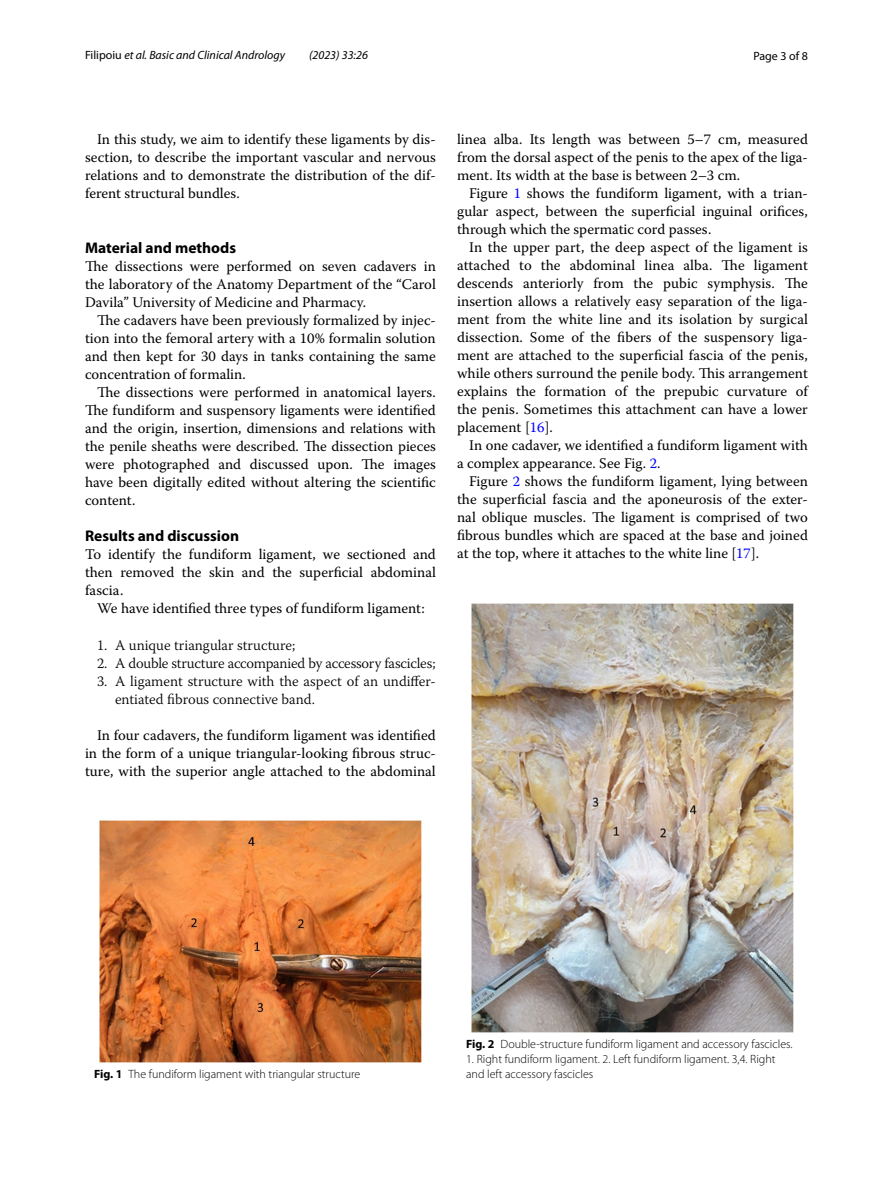
<style>
.page{position:relative;width:893px;height:1187px;background:#fff}
.page>*{position:absolute;margin:0;border:0;box-sizing:border-box;transform-origin:0 0}
.t1{font:700 15.45px "Myriad Pro";color:#000}
.t2{font:14.7px/18px "Warnock Pro";color:#000;text-align:justify}
.t3{font:300 14.7px/18px "Warnock Pro";color:#000}
.t4{font:300 12px/15px "Myriad Pro";color:#000}
.t5{font:italic 12px "Myriad Pro";color:#000}
.t6{font:12px "Myriad Pro";color:#000}
.s1{font-style:normal}
.s2{color:#00f}
.s3{font-weight:700}
</style>
<div class="page">
<img style="left:100px;top:820px;width:321px;height:242px">
<img style="left:472px;top:603px;width:321px;height:429px">
<p class="t5" style="left:85px;top:48px;width:202px"><span class="s1">Filipoiu</span> et al. Basic and Clinical Andrology</p>
<p class="t5" style="left:309px;top:48px;width:60px">(2023) 33:26</p>
<p class="t6" style="left:753px;top:48px;width:56px">Page 3 of 8</p>
<p class="t2" style="left:85px;top:130px;width:352px;text-indent:12px">In this study, we aim to identify these ligaments by dis&shy;section, to describe the important vascular and nervous relations and to demonstrate the distribution of the dif&shy;ferent structural bundles.</p>
<p class="t1" style="left:85px;top:237px;width:153px">Material and methods</p>
<p class="t2" style="left:85px;top:256px;width:352px">The dissections were performed on seven cadavers in the laboratory of the Anatomy Department of the “Carol Davila” University of Medicine and Pharmacy.</p>
<p class="t2" style="left:85px;top:310px;width:352px;text-indent:12px">The cadavers have been previously formalized by injec&shy;tion into the femoral artery with a 10% formalin solution and then kept for 30 days in tanks containing the same concentration of formalin.</p>
<p class="t2" style="left:85px;top:382px;width:352px;text-indent:12px">The dissections were performed in anatomical layers.<br>The fundiform and suspensory ligaments were identified and the origin, insertion, dimensions and relations with the penile sheaths were described. The dissection pieces were photographed and discussed upon. The images have been digitally edited without altering the scientific content.</p>
<p class="t1" style="left:85px;top:525px;width:156px">Results and discussion</p>
<p class="t2" style="left:85px;top:544px;width:352px">To identify the fundiform ligament, we sectioned and then removed the skin and the superficial abdominal fascia.</p>
<p class="t2" style="left:97px;top:598px;width:329px">We have identified three types of fundiform ligament:</p>
<p class="t3" style="left:97px;top:635px;width:200px">1. A unique triangular structure;</p>
<p class="t3" style="left:97px;top:653px;width:340px">2. A double structure accompanied by accessory fascicles;</p>
<p class="t3" style="left:115px;top:671px;width:322px;text-indent:-18px">3. A ligament structure with the aspect of an undiffer&shy;entiated fibrous connective band.</p>
<p class="t2" style="left:85px;top:726px;width:352px;text-indent:12px">In four cadavers, the fundiform ligament was identified in the form of a unique triangular-looking fibrous struc&shy;ture, with the superior angle attached to the abdominal</p>
<p class="t2" style="left:457px;top:130px;width:352px">linea alba. Its length was between 5–7 cm, measured from the dorsal aspect of the penis to the apex of the liga&shy;ment. Its width at the base is between 2–3 cm.</p>
<p class="t2" style="left:457px;top:184px;width:352px;text-indent:12px">Figure <span class="s2">1</span> shows the fundiform ligament, with a trian&shy;gular aspect, between the superficial inguinal orifices, through which the spermatic cord passes.</p>
<p class="t2" style="left:457px;top:238px;width:352px;text-indent:12px">In the upper part, the deep aspect of the ligament is attached to the abdominal linea alba. The ligament descends anteriorly from the pubic symphysis. The insertion allows a relatively easy separation of the liga&shy;ment from the white line and its isolation by surgical dissection. Some of the fibers of the suspensory liga&shy;ment are attached to the superficial fascia of the penis, while others surround the penile body. This arrangement explains the formation of the prepubic curvature of the penis. Sometimes this attachment can have a lower placement [<span class="s2">16</span>].</p>
<p class="t2" style="left:457px;top:436px;width:352px;text-indent:12px">In one cadaver, we identified a fundiform ligament with a complex appearance. See Fig. <span class="s2">2</span>.</p>
<p class="t2" style="left:457px;top:472px;width:352px;text-indent:12px">Figure <span class="s2">2</span> shows the fundiform ligament, lying between the superficial fascia and the aponeurosis of the exter&shy;nal oblique muscles. The ligament is comprised of two fibrous bundles which are spaced at the base and joined at the top, where it attaches to the white line [<span class="s2">17</span>].</p>
<p class="t4" style="left:94px;top:1066px;width:268px"><span class="s3">Fig. 1</span> The fundiform ligament with triangular structure</p>
<p class="t4" style="left:466px;top:1036px;width:328px"><span class="s3">Fig. 2</span> Double-structure fundiform ligament and accessory fascicles.</p>
<p class="t4" style="left:466px;top:1051px;width:311px">1. Right fundiform ligament. 2. Left fundiform ligament. 3,4. Right and left accessory fascicles</p>
</div>
